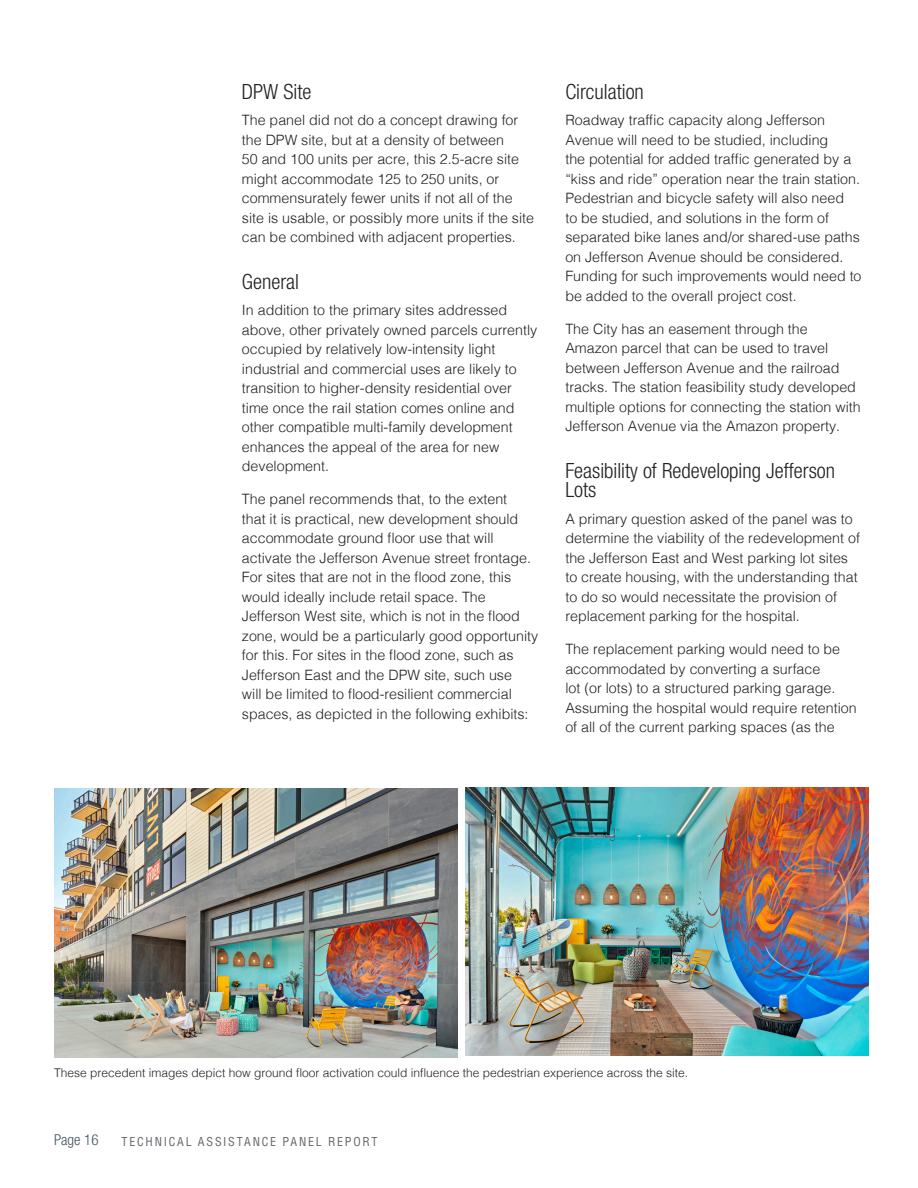
<style>
.page{position:relative;width:918px;height:1188px;background:#fff}
.page>*{position:absolute;margin:0;border:0;box-sizing:border-box;transform-origin:0 0}
.t1{font:300 condensed 21px/19.5px "Helvetica Neue LT Com";color:#231f20}
.t2{font:300 condensed 15px "Helvetica Neue LT Com";color:#45555f}
.t3{font:300 14.25px/19.5px "Helvetica";color:#231f20}
.t4{font:300 12px "Helvetica";color:#231f20}
.t5{font:condensed 12px "Helvetica LT Std";letter-spacing:.15em;color:#63666a}
</style>
<div class="page">
<img style="left:54px;top:789px;width:403px;height:269px">
<img style="left:465px;top:787px;width:403px;height:269px">
<p class="t1" style="left:242px;top:82px;width:71px">DPW Site</p>
<p class="t3" style="left:242px;top:110px;width:294px">The panel did not do a concept drawing for the DPW site, but at a density of between<br>50 and 100 units per acre, this 2.5-acre site might accommodate 125 to 250 units, or commensurately fewer units if not all of the site is usable, or possibly more units if the site can be combined with adjacent properties.</p>
<p class="t1" style="left:242px;top:272px;width:59px">General</p>
<p class="t3" style="left:242px;top:299px;width:297px">In addition to the primary sites addressed above, other privately owned parcels currently occupied by relatively low-intensity light industrial and commercial uses are likely to transition to higher-density residential over time once the rail station comes online and other compatible multi-family development enhances the appeal of the area for new development.</p>
<p class="t3" style="left:242px;top:488px;width:298px">The panel recommends that, to the extent<br>that it is practical, new development should accommodate ground floor use that will activate the Jefferson Avenue street frontage.<br>For sites that are not in the flood zone, this would ideally include retail space. The Jefferson West site, which is not in the flood zone, would be a particularly good opportunity for this. For sites in the flood zone, such as Jefferson East and the DPW site, such use<br>will be limited to flood-resilient commercial spaces, as depicted in the following exhibits:</p>
<p class="t1" style="left:565px;top:82px;width:80px">Circulation</p>
<p class="t3" style="left:565px;top:110px;width:298px">Roadway traffic capacity along Jefferson Avenue will need to be studied, including<br>the potential for added traffic generated by a “kiss and ride” operation near the train station.<br>Pedestrian and bicycle safety will also need<br>to be studied, and solutions in the form of separated bike lanes and/or shared-use paths on Jefferson Avenue should be considered.<br>Funding for such improvements would need to be added to the overall project cost.</p>
<p class="t3" style="left:565px;top:318px;width:297px">The City has an easement through the Amazon parcel that can be used to travel between Jefferson Avenue and the railroad tracks. The station feasibility study developed multiple options for connecting the station with Jefferson Avenue via the Amazon property.</p>
<p class="t1" style="left:565px;top:461px;width:271px">Feasibility of Redeveloping Jefferson<br>Lots</p>
<p class="t3" style="left:565px;top:508px;width:296px">A primary question asked of the panel was to determine the viability of the redevelopment of the Jefferson East and West parking lot sites to create housing, with the understanding that to do so would necessitate the provision of replacement parking for the hospital.</p>
<p class="t3" style="left:565px;top:638px;width:293px">The replacement parking would need to be accommodated by converting a surface<br>lot (or lots) to a structured parking garage.<br>Assuming the hospital would require retention of all of the current parking spaces (as the</p>
<p class="t4" style="left:54px;top:1062px;width:636px">These precedent images depict how ground floor activation could influence the pedestrian experience across the site.</p>
<p class="t2" style="left:54px;top:1131px;width:46px">Page 16</p>
<p class="t5" style="left:122px;top:1134px;width:258px">TECHNICAL ASSISTANCE PANEL REPORT</p>
</div>
